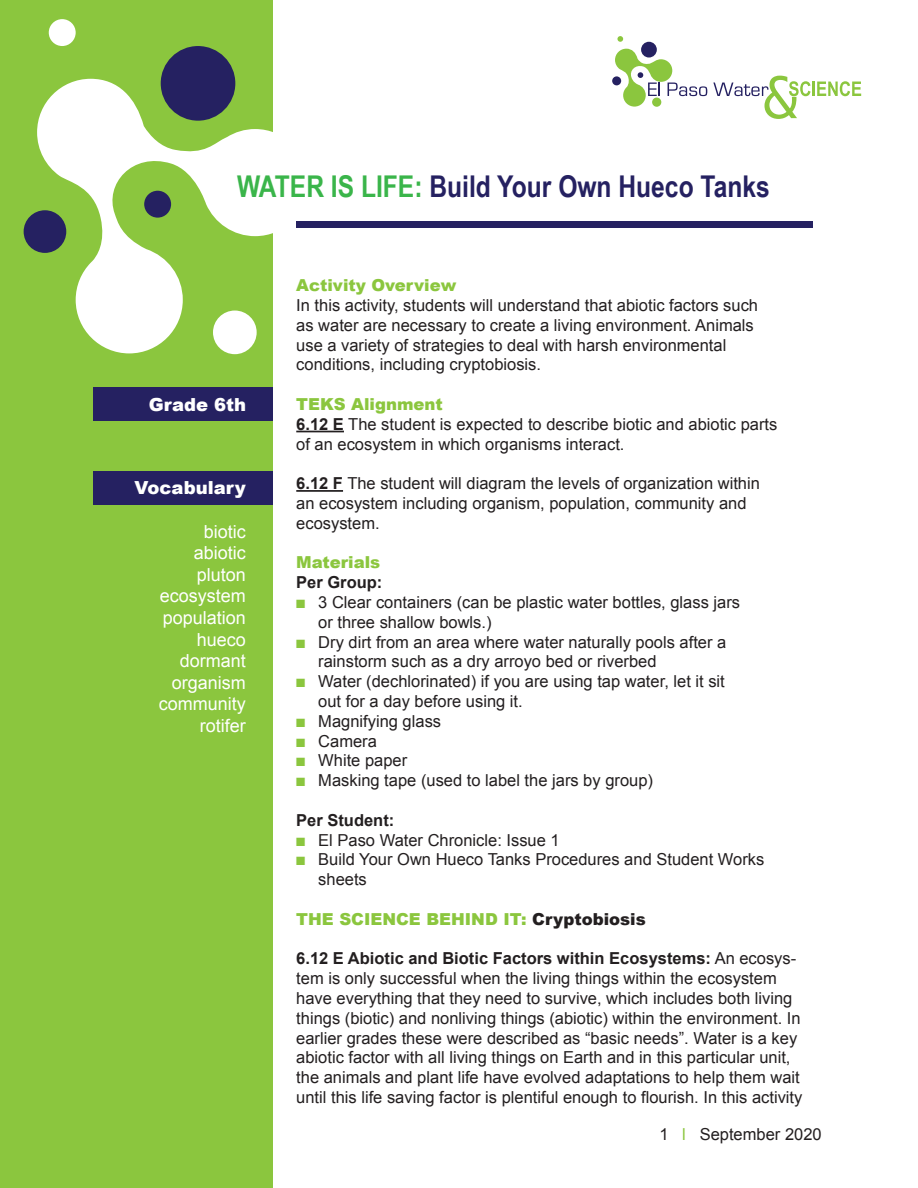
<style>
.page{position:relative;width:918px;height:1188px;background:#fff}
.page>*{position:absolute;margin:0;border:0;box-sizing:border-box;transform-origin:0 0}
.t1{font:700 30px "Arial Narrow";color:#252161}
.t2{font:18px/21.6px "Arial";color:#fff;text-align:right}
.t3{font:900 18px "Arial";color:#fff}
.t4{font:16.5px/19.8px "Arial";color:#231f20}
.t5{font:900 16.5px "Arial";color:#8bc63e}
.t6{font:700 16.5px "Arial";color:#231f20}
.s1{color:#3ab54a}
.s2{font-weight:900;color:#8bc63e}
.s3{font-weight:700}
.s4{color:#8bc63e}
.s5{color:#231f20}
</style>
<div class="page">
<hr style="left:296px;top:431px;width:48px;height:1px;background:#231f20">
<hr style="left:296px;top:490px;width:47px;height:2px;background:#231f20">
<svg style="left:617px;top:36px;width:6px;height:6px"></svg>
<div style="left:612px;top:76px;width:9px;height:9px;background:#252161;border-radius:50%"></div>
<div style="left:641px;top:42px;width:16px;height:16px;background:#252161;border-radius:50%"></div>
<svg style="left:615px;top:49px;width:92px;height:58px"></svg>
<svg style="left:713px;top:76px;width:148px;height:43px"></svg>
<div style="left:0;top:0;width:273px;height:1188px;background:#8bc63e"></div>
<div style="left:49px;top:19px;width:27px;height:27px;background:#fff;border-radius:50%"></div>
<div style="left:24px;top:210px;width:42px;height:43px;background:#252161;border-radius:50%"></div>
<div style="left:161px;top:46px;width:74px;height:75px;background:#252161;border-radius:50%"></div>
<svg style="left:37px;top:79px;width:236px;height:274px"></svg>
<div style="left:93px;top:472px;width:180px;height:33px;background:#252161"></div>
<div style="left:93px;top:387px;width:180px;height:34px;background:#252161"></div>
<div style="left:296px;top:221px;width:517px;height:7px;background:#252161"></div>
<h1 class="t1" style="left:237px;top:164px;width:534px"><span class="s1">WATER IS LIFE:</span> Build Your Own Hueco Tanks</h1>
<p class="t3" style="left:149px;top:391px;width:99px">Grade 6th</p>
<p class="t3" style="left:135px;top:475px;width:113px">Vocabulary</p>
<p class="t2" style="left:159px;top:521px;width:89px">biotic abiotic pluton ecosystem population hueco dormant organism community rotifer</p>
<p class="t5" style="left:296px;top:273px;width:161px">Activity Overview</p>
<p class="t4" style="left:296px;top:295px;width:463px">In this activity, students will understand that abiotic factors such as water are necessary to create a living environment. Animals use a variety of strategies to deal with harsh environmental conditions, including cryptobiosis.</p>
<p class="t4" style="left:296px;top:394px;width:483px"><span class="s2">TEKS Alignment<br></span><span class="s3">6.12 E</span> The student is expected to describe biotic and abiotic parts of an ecosystem in which organisms interact.</p>
<p class="t4" style="left:296px;top:474px;width:465px"><span class="s3">6.12 F</span> The student will diagram the levels of organization within an ecosystem including organism, population, community and ecosystem.</p>
<p class="t5" style="left:296px;top:550px;width:86px">Materials</p>
<p class="t6" style="left:296px;top:571px;width:88px">Per Group:</p>
<p class="t4" style="left:318px;top:592px;width:423px;text-indent:-22px"><span class="s4">■</span> 3 Clear containers (can be plastic water bottles, glass jars or three shallow bowls.)</p>
<p class="t4" style="left:318px;top:632px;width:410px;text-indent:-22px"><span class="s4">■</span> Dry dirt from an area where water naturally pools after a rainstorm such as a dry arroyo bed or riverbed</p>
<p class="t4" style="left:318px;top:672px;width:408px;text-indent:-22px"><span class="s4">■</span> Water (dechlorinated) if you are using tap water, let it sit out for a day before using it.</p>
<p class="t4" style="left:296px;top:711px;width:146px"><span class="s4">■</span> Magnifying glass</p>
<p class="t4" style="left:296px;top:731px;width:82px"><span class="s4">■</span> Camera</p>
<p class="t4" style="left:296px;top:751px;width:112px"><span class="s4">■</span> White paper</p>
<p class="t4" style="left:296px;top:771px;width:358px"><span class="s4">■</span> Masking tape (used to label the jars by group)</p>
<p class="t6" style="left:296px;top:809px;width:100px">Per Student:</p>
<p class="t4" style="left:296px;top:830px;width:265px"><span class="s4">■</span> El Paso Water Chronicle: Issue 1</p>
<p class="t4" style="left:318px;top:850px;width:448px;text-indent:-22px"><span class="s4">■</span> Build Your Own Hueco Tanks Procedures and Student Works sheets</p>
<p class="t5" style="left:296px;top:907px;width:351px">THE SCIENCE BEHIND IT: <span class="s5">Cryptobiosis</span></p>
<p class="t4" style="left:296px;top:949px;width:508px"><span class="s3">6.12 E Abiotic and Biotic Factors within Ecosystems:</span> An ecosys&shy;tem is only successful when the living things within the ecosystem have everything that they need to survive, which includes both living things (biotic) and nonliving things (abiotic) within the environment. In earlier grades these were described as “basic needs”. Water is a key abiotic factor with all living things on Earth and in this particular unit, the animals and plant life have evolved adaptations to help them wait until this life saving factor is plentiful enough to flourish. In this activity</p>
<p class="t4" style="left:659px;top:1125px;width:164px">1 <span class="s4">l</span> September 2020</p>
</div>
